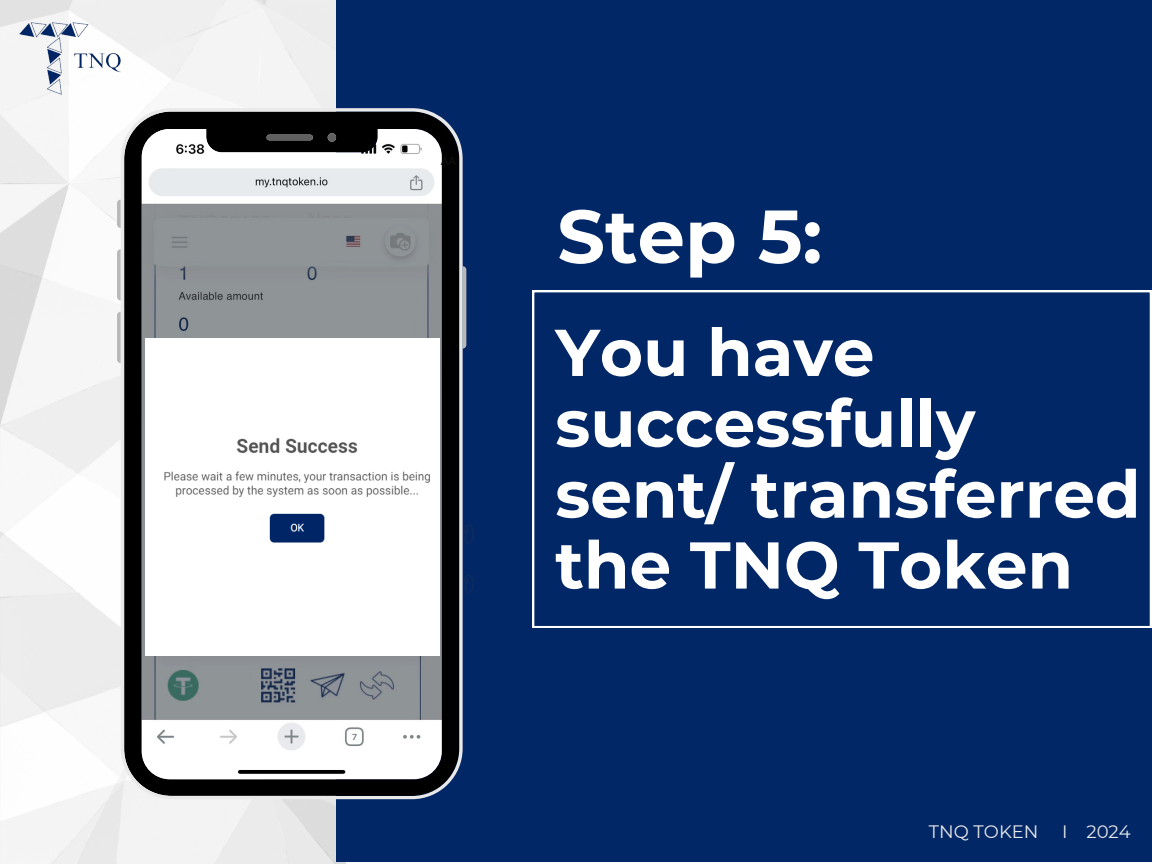
<style>
.page{position:relative;width:1152px;height:864px;background:#fff}
.page>*{position:absolute;margin:0;border:0;box-sizing:border-box;transform-origin:0 0}
.t1{font:700 75px "Montserrat";color:#fff}
.t2{font:700 66px/70.8px "Montserrat";color:#fff}
.t3{font:18px "Montserrat";color:#e9e9e9}
.t4{font:11.55px "Helvetica World";color:#101010}
</style>
<div class="page">
<img style="left:0;top:0;width:346px;height:864px">
<div style="left:336px;top:0;width:816px;height:862px;background:#012766"></div>
<svg style="left:532px;top:290px;width:620px;height:338px"></svg>
<svg style="left:117px;top:200px;width:4px;height:28px"></svg>
<svg style="left:117px;top:249px;width:4px;height:52px"></svg>
<svg style="left:117px;top:312px;width:4px;height:51px"></svg>
<svg style="left:463px;top:266px;width:3px;height:83px"></svg>
<svg style="left:121px;top:108px;width:342px;height:691px"></svg>
<img style="left:0;top:0;width:145px;height:126px">
<svg style="left:145px;top:339px;width:295px;height:316px"></svg>
<img style="left:145px;top:427px;width:295px;height:125px">
<p class="t4" style="left:441px;top:154px;width:17px">AA</p>
<h2 class="t1" style="left:557px;top:190px;width:267px">Step 5:</h2>
<h1 class="t2" style="left:555px;top:317px;width:587px">You have successfully sent/ transferred the TNQ Token</h1>
<h3 class="t3" style="left:929px;top:821px;width:111px">TNQ TOKEN</h3>
<h3 class="t3" style="left:1062px;top:821px;width:70px">I 2024</h3>
</div>
